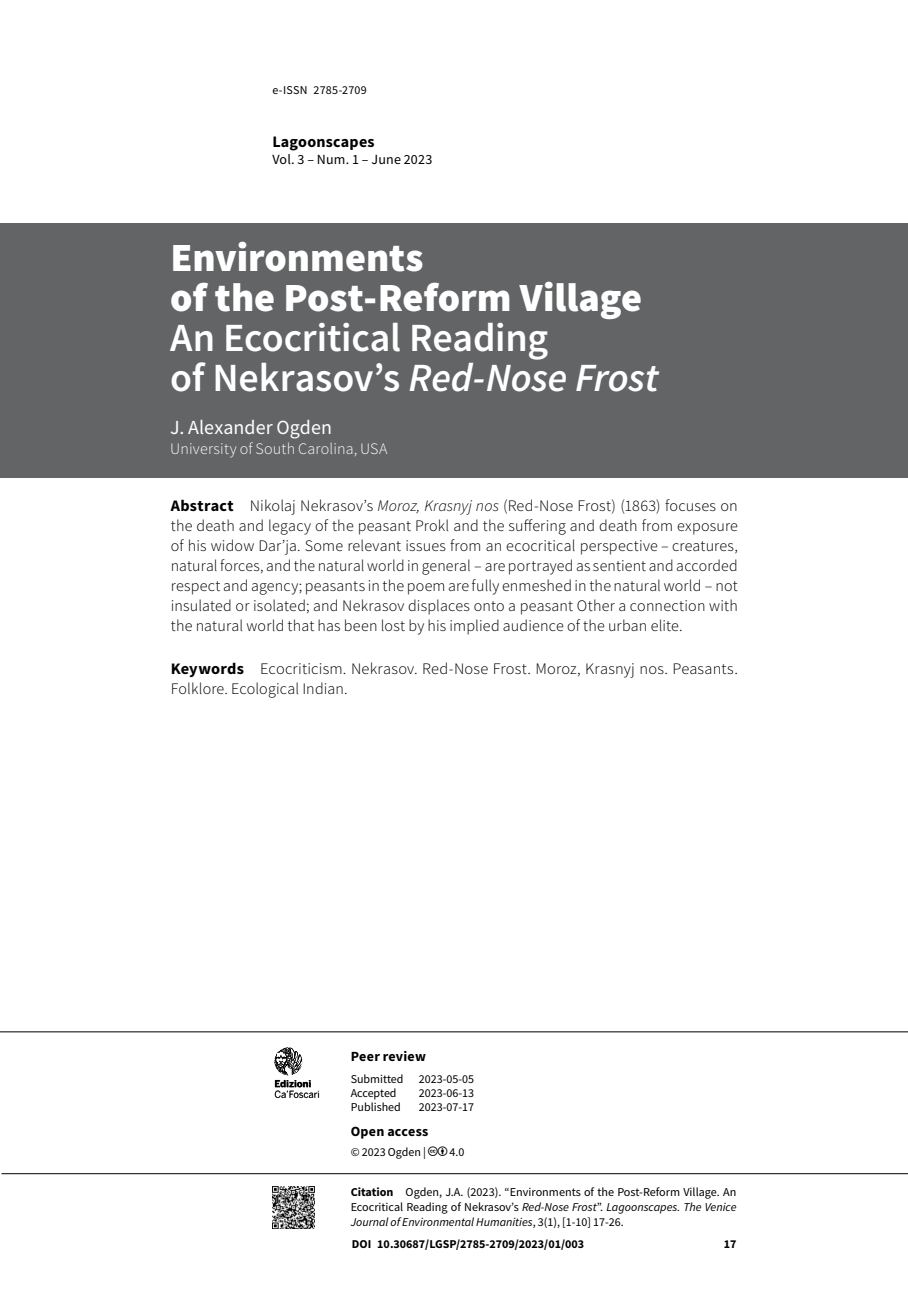
<style>
.page{position:relative;width:908px;height:1304px;background:#fff}
.page>*{position:absolute;margin:0;border:0;box-sizing:border-box;transform-origin:0 0}
.t1{font:600 40px/40px "Source Sans Pro";letter-spacing:-.01em;color:#fff}
.t2{font:900 40px/40px "Source Sans Pro";color:#fff}
.t3{font:20px "Source Sans Pro";letter-spacing:.005em;color:#fff}
.t4{font:300 16px/20px "Source Sans Pro";letter-spacing:.01em;color:#000;text-align:justify}
.t5{font:300 16px "Source Sans Pro";letter-spacing:.01em;color:#fff}
.t6{font:700 16px "Source Sans Pro";letter-spacing:.015em;color:#000}
.t7{font:700 14px "Source Sans Pro";letter-spacing:.02em;color:#000}
.t8{font:14px "Source Sans Pro";letter-spacing:.015em;color:#000}
.t9{font:12px/15px "Source Sans Pro";color:#000;text-align:justify}
.t10{font:700 12px "Source Sans Pro";color:#000}
.t11{font:9.6px "Benton Sans";letter-spacing:-.01em;color:#000}
.t12{font:700 9.6px "Benton Sans";color:#000}
.s1{font-style:italic}
.s2{font-weight:700}
</style>
<div class="page">
<hr style="left:2px;top:1173px;width:905px;height:1px;background:#000">
<hr style="left:0;top:1031px;width:907px;height:1px;background:#000">
<img style="left:272px;top:1187px;width:42px;height:42px">
<svg style="left:274px;top:1047px;width:45px;height:51px"></svg>
<div style="left:0;top:223px;width:907px;height:254px;background:#636466"></div>
<p class="t9" style="left:272px;top:82px;width:96px">e-ISSN 2785‑2709</p>
<p class="t6" style="left:272px;top:131px;width:104px">Lagoonscapes</p>
<p class="t8" style="left:272px;top:150px;width:161px">Vol. 3 – Num. 1 – June 2023</p>
<h1 class="t2" style="left:170px;top:237px;width:473px">Environments<br>of the Post-Reform Village</h1>
<h1 class="t1" style="left:170px;top:318px;width:490px">An Ecocritical Reading<br>of Nekrasov’s <span class="s1">Red-Nose Frost</span></h1>
<p class="t3" style="left:170px;top:415px;width:163px">J. Alexander Ogden</p>
<p class="t5" style="left:170px;top:439px;width:218px">University of South Carolina, USA</p>
<p class="t4" style="left:171px;top:496px;width:568px"><span class="s2">Abstract</span> Nikolaj Nekrasov’s <span class="s1">Moroz, Krasnyj nos</span> (Red-Nose Frost) (1863) focuses on the death and legacy of the peasant Prokl and the suffering and death from exposure of his widow Dar’ja. Some relevant issues from an ecocritical perspective – creatures, natural forces, and the natural world in general – are portrayed as sentient and accorded respect and agency; peasants in the poem are fully enmeshed in the natural world – not insulated or isolated; and Nekrasov displaces onto a peasant Other a connection with the natural world that has been lost by his implied audience of the urban elite.</p>
<p class="t4" style="left:171px;top:658px;width:568px"><span class="s2">Keywords</span> Ecocriticism. Nekrasov. Red-Nose Frost. Moroz, Krasnyj nos. Peasants.<br>Folklore. Ecological Indian.</p>
<p class="t12" style="left:274px;top:1078px;width:38px">Edizioni</p>
<p class="t11" style="left:274px;top:1088px;width:47px">Ca’Foscari</p>
<p class="t7" style="left:350px;top:1046px;width:77px">Peer review</p>
<p class="t9" style="left:350px;top:1071px;width:54px">Submitted</p>
<p class="t9" style="left:418px;top:1071px;width:57px">2023‑05-05</p>
<p class="t9" style="left:350px;top:1085px;width:47px">Accepted</p>
<p class="t9" style="left:418px;top:1085px;width:57px">2023‑06-13</p>
<p class="t9" style="left:350px;top:1099px;width:52px">Published</p>
<p class="t9" style="left:418px;top:1099px;width:57px">2023‑07-17</p>
<p class="t7" style="left:350px;top:1122px;width:79px">Open access</p>
<p class="t9" style="left:350px;top:1144px;width:77px">© 2023 Ogden |</p>
<p class="t9" style="left:449px;top:1144px;width:16px">4.0</p>
<p class="t9" style="left:350px;top:1184px;width:387px"><span class="s2">Citation</span> Ogden, J.A. (2023). “Environments of the Post-Reform Village. An Ecocritical Reading of Nekrasov’s <span class="s1">Red-Nose Frost</span>”. <span class="s1">Lagoonscapes. The Venice Journal of Environmental Humanities</span>, 3(1), [1‑10] 17-26.</p>
<p class="t10" style="left:351px;top:1235px;width:234px">DOI 10.30687/LGSP/2785‑2709/2023/01/003</p>
<p class="t10" style="left:723px;top:1236px;width:14px">17</p>
</div>
